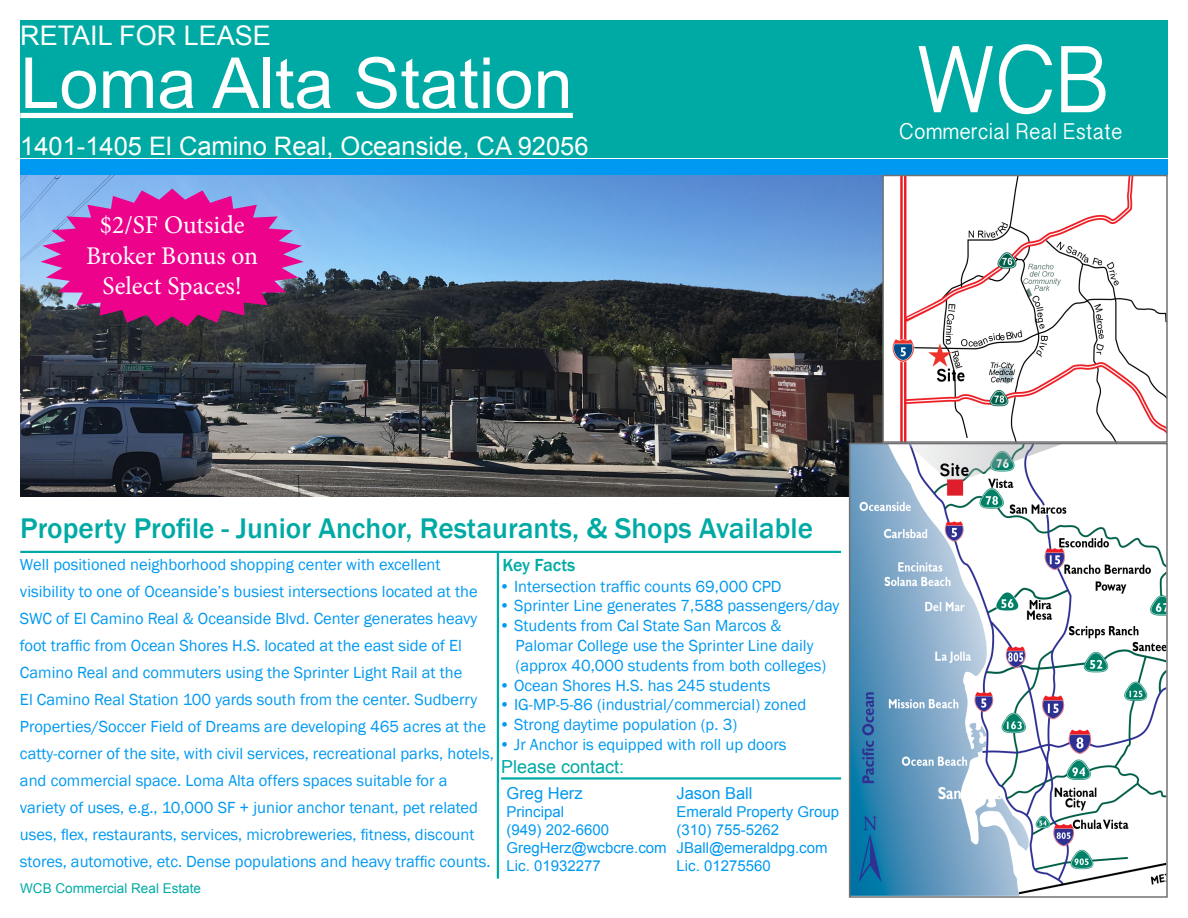
<style>
.page{position:relative;width:1188px;height:918px;background:#fff}
.page>*{position:absolute;margin:0;border:0;box-sizing:border-box;transform-origin:0 0}
.t1{font:95.55px "Gujarati Sangam MN";color:#fff;scale:.92 1}
.t2{font:70.5px "Arial";color:#fff}
.t3{font:500 29.25px "Franklin Gothic";color:#00aaa4}
.t4{font:27px "Arial";color:#fff}
.t5{font:25.5px "Arial";color:#fff}
.t6{font:25.5px/30.6px "Minion Pro";color:#fff;text-align:center}
.t7{font:22.95px "Gujarati Sangam MN";color:#fff;scale:.92 1}
.t8{font:18px "Arial";color:#00aaa4}
.t9{font:500 18px "Franklin Gothic";letter-spacing:-.01em;color:#00aaa4}
.t10{font:16.5px/27px "Franklin Gothic";color:#0099f1}
.t11{font:16.5px "Arial";color:#0099f1}
.t12{font:15px/18px "Arial";color:#0099f1}
.t13{font:13.5px "Arial";color:#00aaa4}
</style>
<div class="page">
<hr style="left:501px;top:777px;width:340px;height:3px;background:#00aaa4">
<div style="left:20px;top:20px;width:1148px;height:138px;background:#00aaa4"></div>
<div style="left:20px;top:113px;width:553px;height:5px;background:#fff"></div>
<div style="left:20px;top:159px;width:1148px;height:16px;background:#0099f1"></div>
<img style="left:20px;top:176px;width:862px;height:321px">
<hr style="left:20px;top:551px;width:821px;height:2px;background:#00aaa4">
<img style="left:892px;top:178px;width:273px;height:262px">
<div style="left:882px;top:175px;width:286px;height:268px;border:2px solid #717073"></div>
<hr style="left:497px;top:553px;width:2px;height:326px;background:#00aaa4">
<img style="left:852px;top:446px;width:313px;height:449px">
<div style="left:849px;top:443px;width:319px;height:455px;border:2px solid #717073"></div>
<svg style="left:40px;top:189px;width:264px;height:138px;background:#c02f95"></svg>
<h3 class="t4" style="left:20px;top:18px;width:252px">RETAIL FOR LEASE</h3>
<h2 class="t2" style="left:20px;top:37px;width:554px">Loma Alta Station</h2>
<h3 class="t5" style="left:20px;top:129px;width:570px">1401-1405 El Camino Real, Oceanside, CA 92056</h3>
<p class="t6" style="left:86px;top:210px;width:174px">$2/SF Outside<br>Broker Bonus on<br>Select Spaces!</p>
<h1 class="t1" style="left:918px;top:23px;width:209px">WCB</h1>
<h3 class="t7" style="left:899px;top:117px;width:245px">Commercial Real Estate</h3>
<p class="t3" style="left:20px;top:510px;width:794px">Property Profile - Junior Anchor, Restaurants, &amp; Shops Available</p>
<p class="t10" style="left:20px;top:552px;width:422px">Well positioned neighborhood shopping center with excellent</p>
<p class="t10" style="left:20px;top:579px;width:475px">visibility to one of Oceanside’s busiest intersections located at the SWC of El Camino Real &amp; Oceanside Blvd. Center generates heavy foot traffic from Ocean Shores H.S. located at the east side of El Camino Real and commuters using the Sprinter Light Rail at the<br>El Camino Real Station 100 yards south from the center. Sudberry Properties/Soccer Field of Dreams are developing 465 acres at the catty-corner of the site, with civil services, recreational parks, hotels, and commercial space. Loma Alta offers spaces suitable for a</p>
<p class="t10" style="left:20px;top:795px;width:472px">variety of uses, e.g., 10,000 SF + junior anchor tenant, pet related uses, flex, restaurants, services, microbreweries, fitness, discount stores, automotive, etc. Dense populations and heavy traffic counts.</p>
<p class="t9" style="left:502px;top:554px;width:74px">Key Facts</p>
<p class="t10" style="left:499px;top:573px;width:284px">• Intersection traffic counts 69,000 CPD</p>
<p class="t10" style="left:499px;top:593px;width:342px">• Sprinter Line generates 7,588 passengers/day</p>
<p class="t10" style="left:499px;top:613px;width:284px">• Students from Cal State San Marcos &amp;</p>
<p class="t10" style="left:516px;top:632px;width:299px">Palomar College use the Sprinter Line daily</p>
<p class="t10" style="left:516px;top:652px;width:312px">(approx 40,000 students from both colleges)</p>
<p class="t10" style="left:499px;top:672px;width:273px">• Ocean Shores H.S. has 245 students</p>
<p class="t10" style="left:499px;top:692px;width:309px">• IG-MP-5-86 (industrial/commercial) zoned</p>
<p class="t10" style="left:499px;top:712px;width:240px">• Strong daytime population (p. 3)</p>
<p class="t10" style="left:499px;top:731px;width:289px">• Jr Anchor is equipped with roll up doors</p>
<p class="t8" style="left:501px;top:755px;width:125px">Please contact:</p>
<p class="t11" style="left:507px;top:783px;width:78px">Greg Herz</p>
<p class="t12" style="left:507px;top:803px;width:162px">Principal<br>(949) 202-6600<br>GregHerz@wcbcre.com<br>Lic. 01932277</p>
<p class="t11" style="left:677px;top:783px;width:78px">Jason Ball</p>
<p class="t12" style="left:677px;top:803px;width:164px">Emerald Property Group (310) 755-5262<br>JBall@emeraldpg.com<br>Lic. 01275560</p>
<p class="t13" style="left:20px;top:880px;width:182px">WCB Commercial Real Estate</p>
</div>
